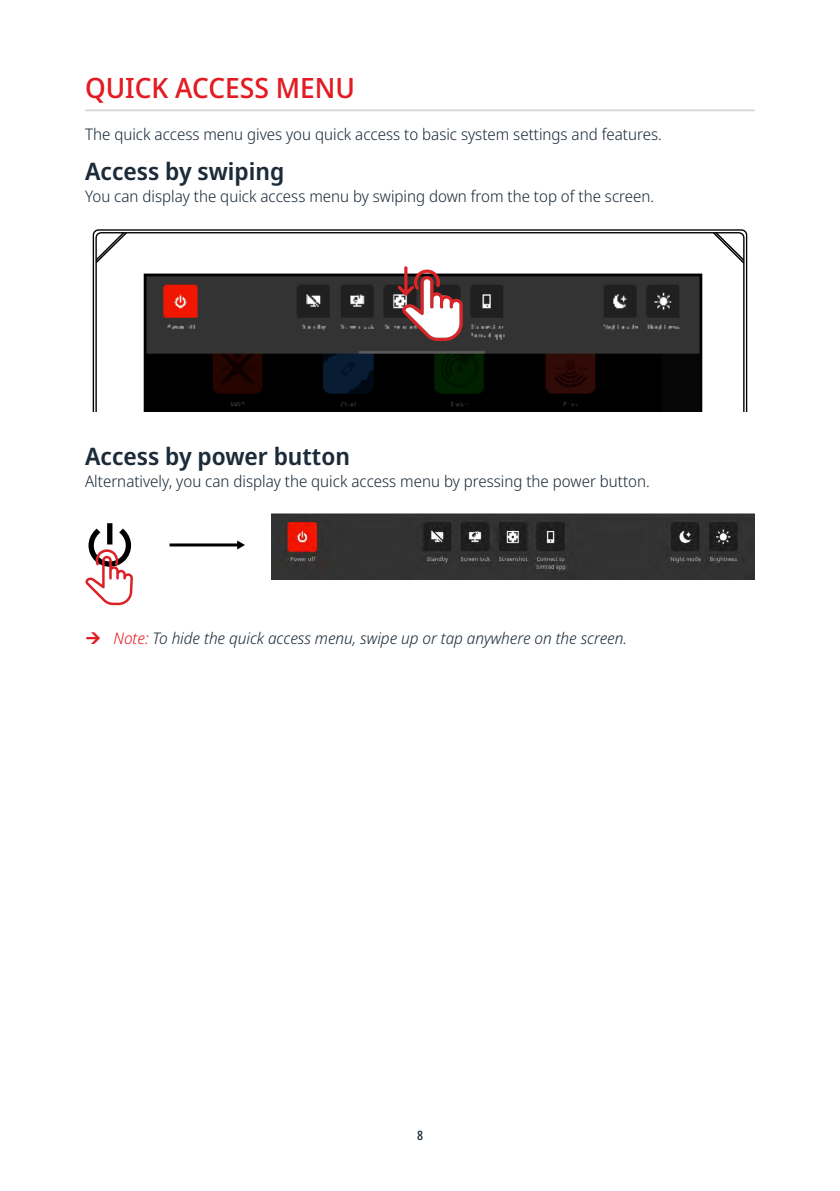
<style>
.page{position:relative;width:840px;height:1191px;background:#fff}
.page>*{position:absolute;margin:0;border:0;box-sizing:border-box;transform-origin:0 0}
.t1{font:500 28px "Noto Sans Display";color:#e31b22}
.t2{font:600 24px "Noto Sans Display";color:#1c2b39}
.t3{font:300 16px "Noto Sans Display";color:#1c2b39}
.t4{font:italic 300 16px "Noto Sans Display";color:#1c2b39}
.t5{font:500 condensed 13px "Noto Sans Display";color:#1c2b39}
.s1{color:#e31b22}
</style>
<div class="page">
<hr style="left:85px;top:109px;width:669px;height:2px;background:#d8dcdb">
<svg style="left:93px;top:229px;width:653px;height:182px"></svg>
<svg style="left:94px;top:231px;width:34px;height:33px"></svg>
<svg style="left:711px;top:231px;width:34px;height:34px"></svg>
<svg style="left:144px;top:273px;width:558px;height:138px;background:#221e1d"></svg>
<hr style="left:404px;top:266px;width:3px;height:29px;background:#dc2528;border-radius:2px">
<svg style="left:397px;top:269px;width:65px;height:72px"></svg>
<hr style="left:169px;top:543px;width:69px;height:3px;background:#000">
<svg style="left:237px;top:540px;width:8px;height:9px"></svg>
<svg style="left:85px;top:523px;width:48px;height:82px"></svg>
<img style="left:271px;top:513px;width:483px;height:66px">
<h1 class="t1" style="left:85px;top:68px;width:271px">QUICK ACCESS MENU</h1>
<p class="t3" style="left:85px;top:123px;width:578px">The quick access menu gives you quick access to basic system settings and features.</p>
<h2 class="t2" style="left:85px;top:154px;width:201px">Access by swiping</h2>
<p class="t3" style="left:85px;top:185px;width:570px">You can display the quick access menu by swiping down from the top of the screen.</p>
<h2 class="t2" style="left:85px;top:439px;width:266px">Access by power button</h2>
<p class="t3" style="left:85px;top:470px;width:566px">Alternatively, you can display the quick access menu by pressing the power button.</p>
<p class="t4" style="left:113px;top:627px;width:514px"><span class="s1">Note:</span> To hide the quick access menu, swipe up or tap anywhere on the screen.</p>
<p class="t5" style="left:417px;top:1126px;width:8px">8</p>
</div>
